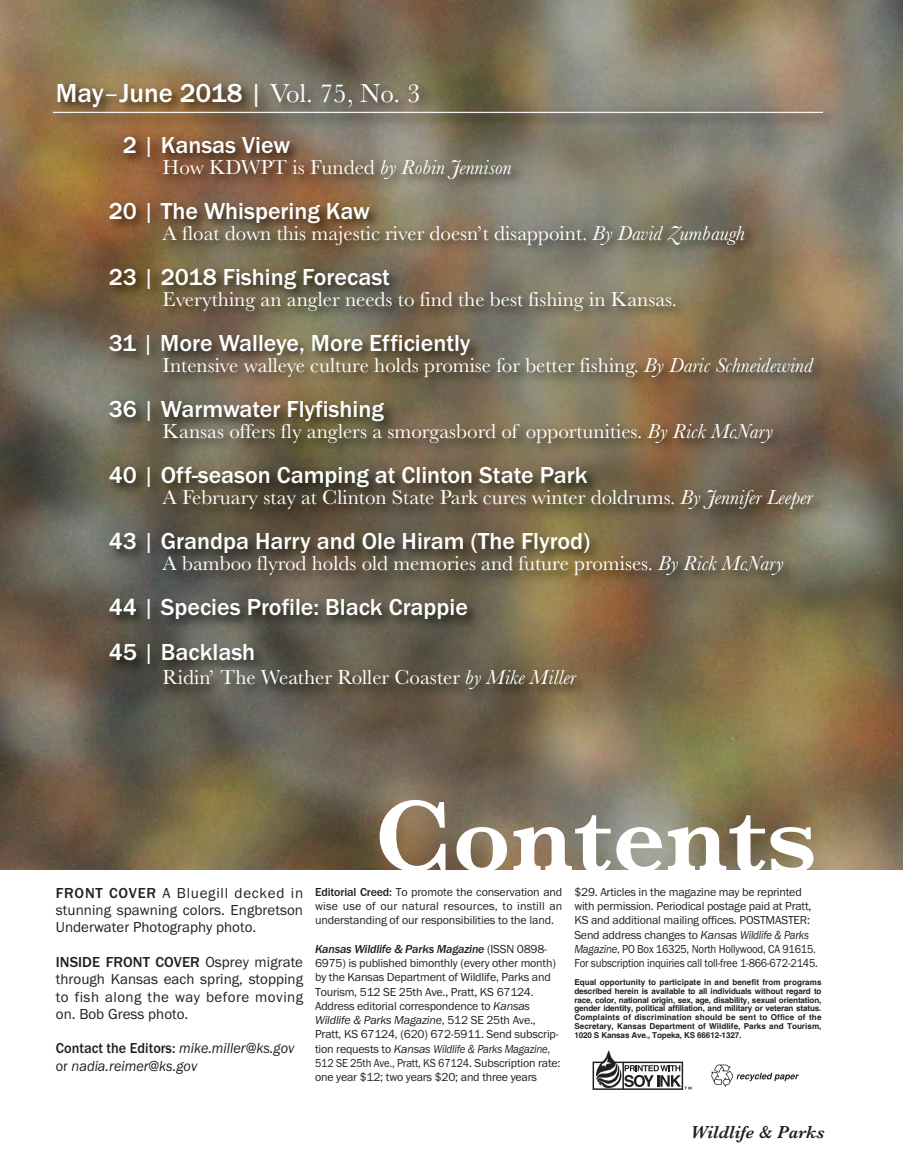
<style>
.page{position:relative;width:903px;height:1173px;background:#fff}
.page>*{position:absolute;margin:0;border:0;box-sizing:border-box;transform-origin:0 0}
.t1{font:600 105px "Baskerville";color:#fff}
.t2{font:500 27px "Franklin Gothic";color:#fff}
.t3{font:500 24px/45px "Franklin Gothic";color:#fff}
.t4{font:21px "Baskerville";color:#fff}
.t5{font:italic 600 18px "Baskerville";color:#231f20}
.t6{font:15px/17.2px "Franklin Gothic";color:#231f20;text-align:justify}
.t7{font:italic 15px/17.2px "Franklin Gothic";color:#231f20;scale:.95 1}
.t8{font:12px/14.2px "Franklin Gothic";letter-spacing:-.02em;color:#231f20}
.t9{font:700 8.1px/8.9px "Helvetica";letter-spacing:-.015em;color:#231f20;text-align:justify}
.s1{font-weight:400}
.s2{font-family:"Baskerville";font-weight:400}
.s3{font-style:italic}
.s4{font-weight:500}
.s5{font-weight:500;font-style:normal}
.s6{font-style:normal}
.s7{font-weight:500;font-style:italic}
</style>
<div class="page">
<img style="left:0;top:0;width:902px;height:869px">
<svg style="left:711px;top:1064px;width:87px;height:22px"></svg>
<svg style="left:592px;top:1050px;width:99px;height:39px"></svg>
<img style="left:36px;top:72px;width:817px;height:743px">
<img style="left:384px;top:799px;width:61px;height:16px">
<img style="left:46px;top:105px;width:795px;height:27px">
<img style="left:58px;top:105px;width:45px;height:2px">
<hr style="left:53px;top:112px;width:769px;height:1px;background:#fff">
<p class="t2" style="left:56px;top:84px;width:366px">May<span class="s1">–</span>June 2018 <span class="s1">|</span> <span class="s2">Vol. 75, No. 3</span></p>
<p class="t3" style="left:123px;top:124px;width:169px">2 <span class="s1">|</span> Kansas View</p>
<p class="t4" style="left:162px;top:160px;width:350px">How KDWPT is Funded <span class="s3">by Robin Jennison</span></p>
<p class="t3" style="left:109px;top:190px;width:263px">20 <span class="s1">|</span> The Whispering Kaw</p>
<p class="t4" style="left:162px;top:226px;width:583px">A float down this majestic river doesn’t disappoint. <span class="s3">By David Zumbaugh</span></p>
<p class="t3" style="left:109px;top:256px;width:283px">23 <span class="s1">|</span> 2018 Fishing Forecast</p>
<p class="t4" style="left:162px;top:292px;width:516px">Everything an angler needs to find the best fishing in Kansas.</p>
<p class="t3" style="left:109px;top:322px;width:363px">31 <span class="s1">|</span> More Walleye, More Efficiently</p>
<p class="t4" style="left:162px;top:358px;width:651px">Intensive walleye culture holds promise for better fishing. <span class="s3">By Daric Schneidewind</span></p>
<p class="t3" style="left:109px;top:388px;width:276px">36 <span class="s1">|</span> Warmwater Flyfishing</p>
<p class="t4" style="left:162px;top:424px;width:612px">Kansas offers fly anglers a smorgasbord of opportunities. <span class="s3">By Rick McNary</span></p>
<p class="t3" style="left:109px;top:454px;width:480px">40 <span class="s1">|</span> Off-season Camping at Clinton State Park</p>
<p class="t4" style="left:162px;top:490px;width:651px">A February stay at Clinton State Park cures winter doldrums. <span class="s3">By Jennifer Leeper</span></p>
<p class="t3" style="left:109px;top:520px;width:483px">43 <span class="s1">|</span> Grandpa Harry and Ole Hiram (The Flyrod)</p>
<p class="t4" style="left:162px;top:556px;width:622px">A bamboo flyrod holds old memories and future promises. <span class="s3">By Rick McNary</span></p>
<p class="t3" style="left:109px;top:586px;width:361px">44 <span class="s1">|</span> Species Profile: Black Crappie<br>45 <span class="s1">|</span> Backlash</p>
<p class="t4" style="left:162px;top:670px;width:415px">Ridin’ The Weather Roller Coaster <span class="s3">by Mike Miller</span></p>
<p class="t6" style="left:56px;top:885px;width:249px"><span class="s4">FRONT COVER</span> A Bluegill decked in stunning spawning colors. Engbretson Underwater Photography photo.</p>
<p class="t6" style="left:56px;top:954px;width:249px"><span class="s4">INSIDE FRONT COVER</span> Osprey migrate through Kansas each spring, stopping to fish along the way before moving on. Bob Gress photo.</p>
<p class="t7" style="left:56px;top:1040px;width:252px"><span class="s5">Contact the Editors:</span> mike.miller@ks.gov <span class="s6">or</span> nadia.reimer@ks.gov</p>
<p class="t1" style="left:374px;top:773px;width:444px">Contents</p>
<p class="t8" style="left:315px;top:885px;width:249px;text-align:justify"><span class="s4">Editorial Creed:</span> To promote the conservation and wise use of our natural resources, to instill an understanding of our responsibilities to the land.</p>
<p class="t8" style="left:315px;top:942px;width:247px"><span class="s7">Kansas Wildlife &amp; Parks Magazine</span> (ISSN 0898- 6975) is published bimonthly (every other month) by the Kansas Department of Wildlife, Parks and Tourism, 512 SE 25th Ave., Pratt, KS 67124.<br>Address editorial correspondence to <span class="s3">Kansas Wildlife &amp; Parks Magazine</span>, 512 SE 25th Ave., Pratt, KS 67124, (620) 672-5911. Send subscrip&shy;tion requests to <span class="s3">Kansas Wildlife &amp; Parks Magazine</span>, 512 SE 25th Ave., Pratt, KS 67124. Subscription rate: one year $12; two years $20; and three years</p>
<p class="t8" style="left:574px;top:885px;width:245px">$29. Articles in the magazine may be reprinted with permission. Periodical postage paid at Pratt, KS and additional mailing offices. POSTMASTER:<br>Send address changes to <span class="s3">Kansas Wildlife &amp; Parks Magazine</span>, PO Box 16325, North Hollywood, CA 91615.<br>For subscription inquiries call toll-free 1-866-672-2145.</p>
<p class="t9" style="left:574px;top:978px;width:248px">Equal opportunity to participate in and benefit from programs described herein is available to all individuals without regard to race, color, national origin, sex, age, disability, sexual orientation, gender identity, political affiliation, and military or veteran status.<br>Complaints of discrimination should be sent to Office of the Secretary, Kansas Department of Wildlife, Parks and Tourism, 1020 S Kansas Ave., Topeka, KS 66612-1327.</p>
<p class="t5" style="left:690px;top:1121px;width:135px">Wildlife &amp; Parks</p>
</div>
